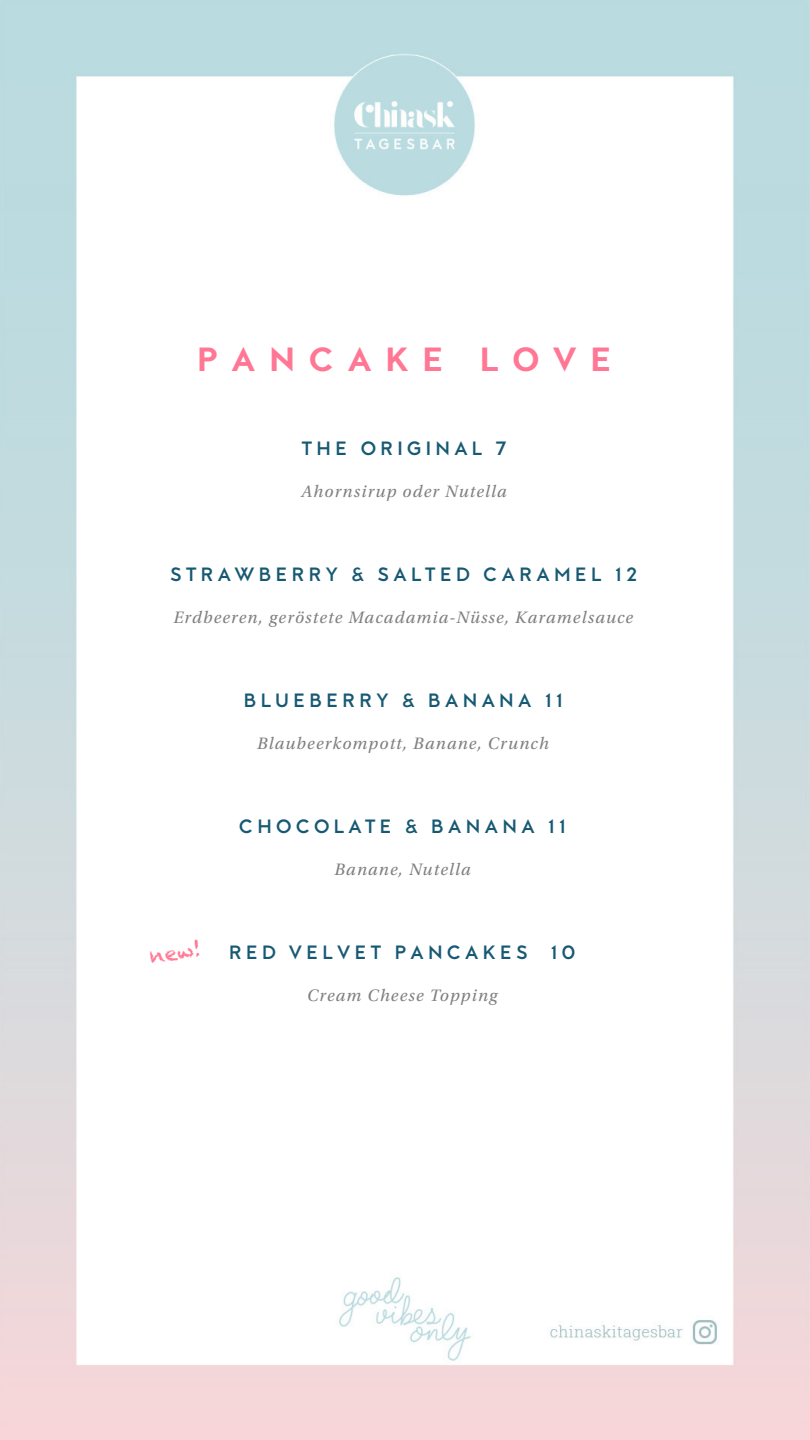
<style>
.page{position:relative;width:810px;height:1440px;background:#fff}
.page>*{position:absolute;margin:0;border:0;box-sizing:border-box;transform-origin:0 0}
.Menu_Section{font:900 33.75px "MTT Milano";letter-spacing:.41em;color:#ff7794}
.t1{font:20.25px "Chalkduster";color:#ff7794}
.Menu_Section-2{font:700 19.35px "MTT Milano";letter-spacing:.225em;color:#175973}
.Menu_Section-3{font:italic 17.48px "Utopia Std";letter-spacing:.07em;color:#7e7f7e}
</style>
<div class="page">
<img style="left:0;top:0;width:810px;height:1440px">
<p class="Menu_Section" style="left:197px;top:340px;width:416px">PANCAKE LOVE</p>
<p class="Menu_Section-2" style="left:302px;top:437px;width:206px">THE ORIGINAL 7</p>
<p class="Menu_Section-3" style="left:301px;top:481px;width:207px">Ahornsirup oder Nutella</p>
<p class="Menu_Section-2" style="left:170px;top:563px;width:469px">STRAWBERRY &amp; SALTED CARAMEL 12</p>
<p class="Menu_Section-3" style="left:173px;top:607px;width:461px">Erdbeeren, geröstete Macadamia-Nüsse, Karamelsauce</p>
<p class="Menu_Section-2" style="left:244px;top:689px;width:320px">BLUEBERRY &amp; BANANA 11</p>
<p class="Menu_Section-3" style="left:257px;top:734px;width:293px">Blaubeerkompott, Banane, Crunch</p>
<p class="t1" style="left:148px;top:944px;width:53px;rotate:-7deg">new!</p>
<p class="Menu_Section-2" style="left:239px;top:815px;width:328px">CHOCOLATE &amp; BANANA 11</p>
<p class="Menu_Section-3" style="left:334px;top:860px;width:138px">Banane, Nutella</p>
<p class="Menu_Section-2" style="left:229px;top:941px;width:348px">RED VELVET PANCAKES 10</p>
<p class="Menu_Section-3" style="left:307px;top:986px;width:192px">Cream Cheese Topping</p>
</div>
